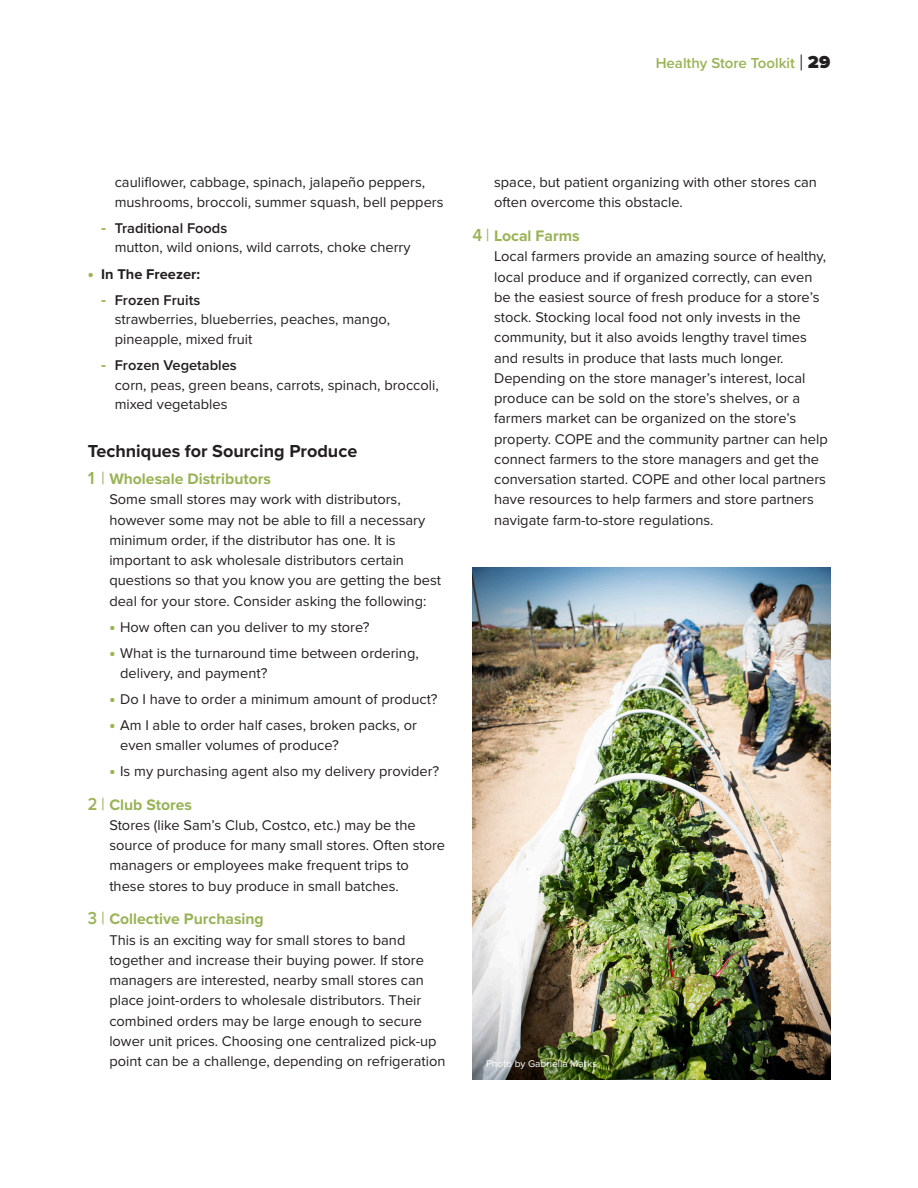
<style>
.page{position:relative;width:918px;height:1188px;background:#fff}
.page>*{position:absolute;margin:0;border:0;box-sizing:border-box;transform-origin:0 0}
.t1{font:700 18px "Proxima Nova";color:#231f20}
.t2{font:700 15.75px "Proxima Nova";color:#99b355}
.t3{font:600 15px "Proxima Nova";color:#99b355}
.t4{font:14.7px/20.2px "Proxima Nova";color:#231f20}
.t5{font:700 14.7px "Proxima Nova";color:#231f20}
.t6{font:10.2px "Proxima Nova";color:#fff}
.s1{font-weight:400;font-size:22.5px;color:#231f20}
.s2{font-weight:900;font-size:18px;color:#231f20}
.s3{font-weight:700;font-size:16.5px;color:#99b355}
.s4{font-weight:600}
.s5{font-weight:900;font-size:16.5px;color:#99b355}
.s6{font-weight:600;font-size:18px}
.s7{font-weight:400;font-size:18px}
</style>
<div class="page">
<img style="left:472px;top:567px;width:358px;height:513px">
<p class="t3" style="left:656px;top:54px;width:176px">Healthy Store Toolkit <span class="s1">|</span> <span class="s2">29</span></p>
<p class="t4" style="left:115px;top:173px;width:330px;line-height:19.5px">cauliflower, cabbage, spinach, jalapeño peppers, mushrooms, broccoli, summer squash, bell peppers</p>
<p class="t4" style="left:115px;top:219px;width:297px;line-height:19.5px;text-indent:-14px"><span class="s3">-</span> <span class="s4">Traditional Foods<br></span>mutton, wild onions, wild carrots, choke cherry</p>
<p class="t5" style="left:88px;top:265px;width:114px"><span class="s5">•</span> In The Freezer:</p>
<p class="t4" style="left:115px;top:291px;width:277px;line-height:19.5px;text-indent:-14px"><span class="s3">-</span> <span class="s4">Frozen Fruits<br></span>strawberries, blueberries, peaches, mango, pineapple, mixed fruit</p>
<p class="t4" style="left:115px;top:356px;width:326px;line-height:19.5px;text-indent:-14px"><span class="s3">-</span> <span class="s4">Frozen Vegetables<br></span>corn, peas, green beans, carrots, spinach, broccoli, mixed vegetables</p>
<p class="t1" style="left:88px;top:440px;width:271px">Techniques for Sourcing Produce</p>
<p class="t2" style="left:88px;top:469px;width:185px"><span class="s6">1</span> <span class="s7">|</span> Wholesale Distributors</p>
<p class="t4" style="left:109px;top:490px;width:333px">Some small stores may work with distributors, however some may not be able to fill a necessary minimum order, if the distributor has one. It is important to ask wholesale distributors certain questions so that you know you are getting the best deal for your store. Consider asking the following:</p>
<p class="t4" style="left:109px;top:617px;width:262px"><span class="s5">•</span> How often can you deliver to my store?</p>
<p class="t4" style="left:120px;top:644px;width:300px;line-height:19.5px;text-indent:-11px"><span class="s5">•</span> What is the turnaround time between ordering, delivery, and payment?</p>
<p class="t4" style="left:109px;top:689px;width:330px"><span class="s5">•</span> Do I have to order a minimum amount of product?</p>
<p class="t4" style="left:120px;top:716px;width:298px;line-height:19.5px;text-indent:-11px"><span class="s5">•</span> Am I able to order half cases, broken packs, or even smaller volumes of produce?</p>
<p class="t4" style="left:109px;top:761px;width:332px"><span class="s5">•</span> Is my purchasing agent also my delivery provider?</p>
<p class="t2" style="left:88px;top:795px;width:106px"><span class="s6">2</span> <span class="s7">|</span> Club Stores</p>
<p class="t4" style="left:109px;top:815px;width:337px">Stores (like Sam’s Club, Costco, etc.) may be the source of produce for many small stores. Often store managers or employees make frequent trips to these stores to buy produce in small batches.</p>
<p class="t2" style="left:88px;top:910px;width:178px"><span class="s6">3</span> <span class="s7">|</span> Collective Purchasing</p>
<p class="t4" style="left:109px;top:930px;width:338px">This is an exciting way for small stores to band together and increase their buying power. If store managers are interested, nearby small stores can place joint-orders to wholesale distributors. Their combined orders may be large enough to secure lower unit prices. Choosing one centralized pick-up point can be a challenge, depending on refrigeration</p>
<p class="t4" style="left:494px;top:173px;width:324px">space, but patient organizing with other stores can often overcome this obstacle.</p>
<p class="t2" style="left:472px;top:226px;width:109px"><span class="s6">4</span> <span class="s7">|</span> Local Farms</p>
<p class="t4" style="left:494px;top:247px;width:335px">Local farmers provide an amazing source of healthy, local produce and if organized correctly, can even be the easiest source of fresh produce for a store’s stock. Stocking local food not only invests in the community, but it also avoids lengthy travel times and results in produce that lasts much longer.<br>Depending on the store manager’s interest, local produce can be sold on the store’s shelves, or a farmers market can be organized on the store’s property. COPE and the community partner can help connect farmers to the store managers and get the conversation started. COPE and other local partners have resources to help farmers and store partners navigate farm-to-store regulations.</p>
<p class="t6" style="left:486px;top:1057px;width:113px">Photo by Gabriella Marks</p>
</div>
